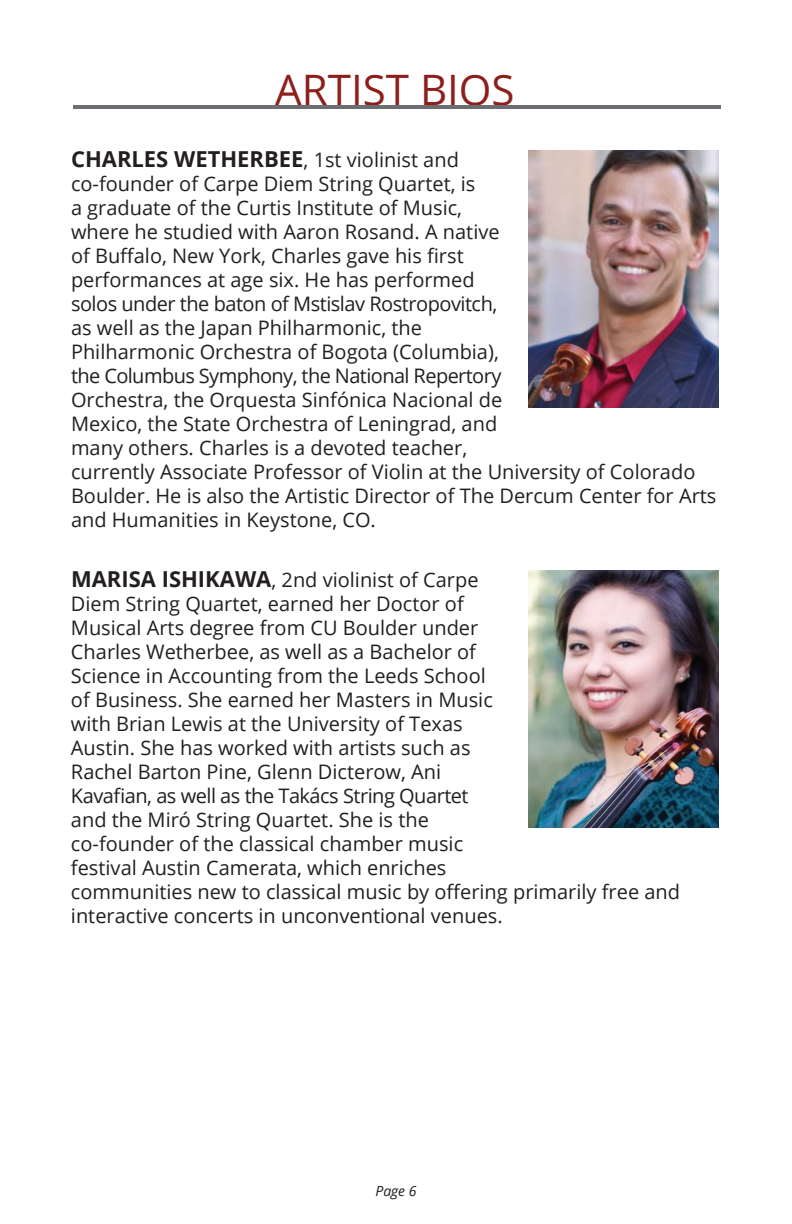
<style>
.page{position:relative;width:792px;height:1224px;background:#fff}
.page>*{position:absolute;margin:0;border:0;box-sizing:border-box;transform-origin:0 0}
.t1{font:42px "Open Sans";color:#8c1f1c}
.t2{font:700 22px "Open Sans";color:#231f20}
.t3{font:20px/24px "Open Sans";color:#231f20}
.t4{font:italic 14px "Open Sans";color:#231f20}
.s1{font-weight:400;font-size:20px}
.s2{font-weight:700;font-size:22px}
</style>
<div class="page">
<hr style="left:73px;top:105px;width:648px;height:4px;background:#6c6d70">
<img style="left:528px;top:150px;width:191px;height:258px">
<img style="left:528px;top:571px;width:191px;height:257px">
<h1 class="t1" style="left:275px;top:61px;width:241px">ARTIST BIOS</h1>
<p class="t2" style="left:71px;top:144px;width:389px">CHARLES WETHERBEE<span class="s1">, 1st violinist and</span></p>
<p class="t3" style="left:71px;top:171px;width:647px">co-founder of Carpe Diem String Quartet, is<br>a graduate of the Curtis Institute of Music,<br>where he studied with Aaron Rosand. A native<br>of Buffalo, New York, Charles gave his first<br>performances at age six. He has performed<br>solos under the baton of Mstislav Rostropovitch,<br>as well as the Japan Philharmonic, the<br>Philharmonic Orchestra of Bogota (Columbia),<br>the Columbus Symphony, the National Repertory<br>Orchestra, the Orquesta Sinfónica Nacional de<br>Mexico, the State Orchestra of Leningrad, and<br>many others. Charles is a devoted teacher,<br>currently Associate Professor of Violin at the University of Colorado Boulder. He is also the Artistic Director of The Dercum Center for Arts and Humanities in Keystone, CO.</p>
<p class="t3" style="left:71px;top:567px;width:611px"><span class="s2">MARISA ISHIKAWA</span>, 2nd violinist of Carpe<br>Diem String Quartet, earned her Doctor of<br>Musical Arts degree from CU Boulder under<br>Charles Wetherbee, as well as a Bachelor of<br>Science in Accounting from the Leeds School<br>of Business. She earned her Masters in Music<br>with Brian Lewis at the University of Texas<br>Austin. She has worked with artists such as<br>Rachel Barton Pine, Glenn Dicterow, Ani<br>Kavafian, as well as the Takács String Quartet<br>and the Miró String Quartet. She is the<br>co-founder of the classical chamber music<br>festival Austin Camerata, which enriches<br>communities new to classical music by offering primarily free and interactive concerts in unconventional venues.</p>
<p class="t4" style="left:375px;top:1182px;width:43px">Page 6</p>
</div>
